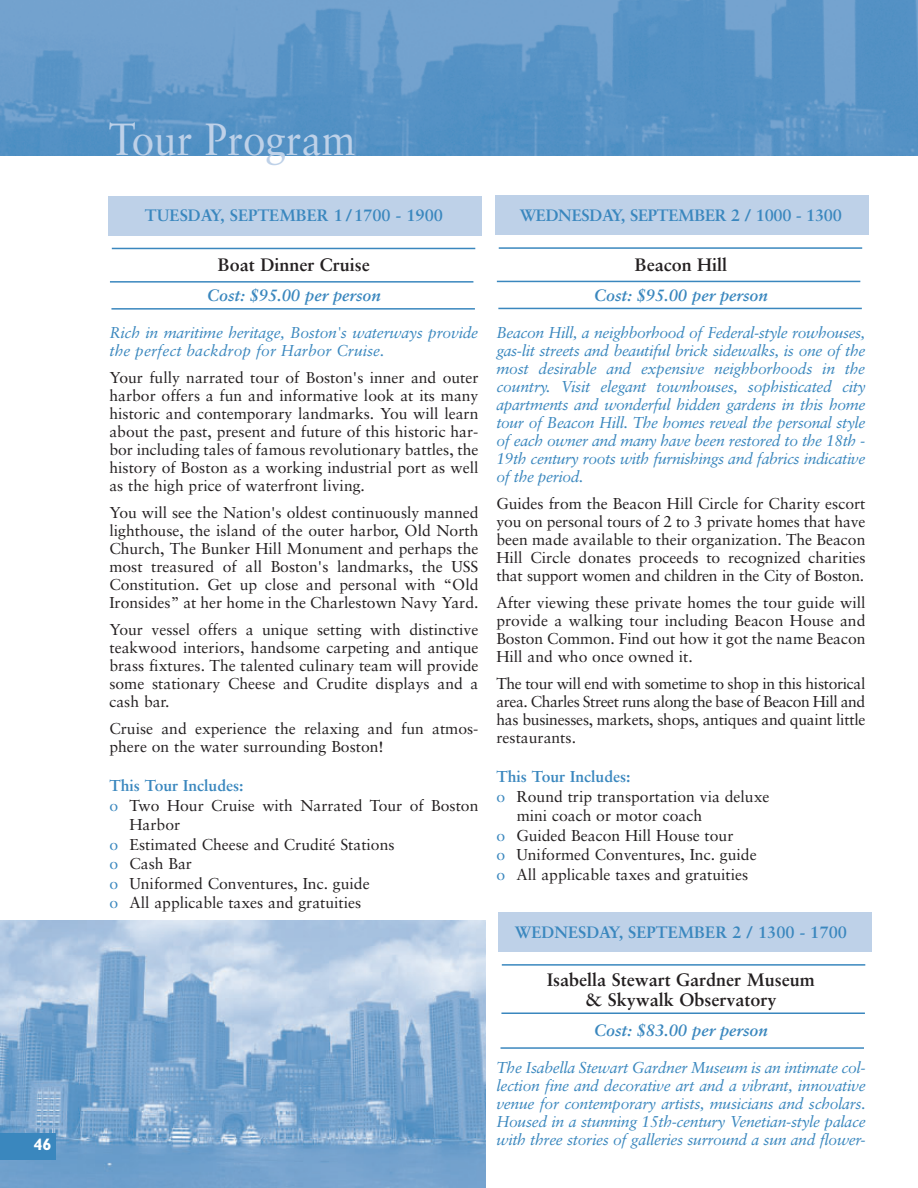
<style>
.page{position:relative;width:918px;height:1188px;background:#fff}
.page>*{position:absolute;margin:0;border:0;box-sizing:border-box;transform-origin:0 0}
.t1{font:45px "Sabon";color:#bed1e8;scale:.9 1}
.t2{font:700 18px/19.5px "Sabon";color:#231f20;text-align:center}
.t3{font:700 16.5px "Sabon";color:#3a87be}
.t4{font:italic 700 16.5px "Sabon";color:#3a87be}
.t5{font:700 16.5px "Gill Sans";color:#fff}
.t6{font:15.75px/18px "Sabon";color:#231f20;text-align:justify}
.t7{font:italic 15.75px/18px "Sabon";letter-spacing:-.02em;color:#3a87be;text-align:justify}
.t8{font:700 15.75px "Sabon";color:#3a87be}
.s1{color:#3a87be}
</style>
<div class="page">
<img style="left:1px;top:921px;width:484px;height:267px">
<div style="left:495px;top:195px;width:374px;height:40px;background:#bed1e8"></div>
<hr style="left:499px;top:247px;width:363px;height:2px;background:#3a87be">
<hr style="left:497px;top:281px;width:363px;height:1px;background:#3a87be">
<hr style="left:498px;top:308px;width:364px;height:1px;background:#3a87be">
<div style="left:498px;top:912px;width:374px;height:40px;background:#bed1e8"></div>
<hr style="left:502px;top:964px;width:363px;height:2px;background:#3a87be">
<hr style="left:501px;top:1012px;width:364px;height:2px;background:#3a87be">
<div style="left:108px;top:196px;width:374px;height:40px;background:#bed1e8"></div>
<img style="left:0;top:0;width:918px;height:155px">
<div style="left:0;top:1133px;width:55px;height:27px;background:#3a87be"></div>
<hr style="left:112px;top:248px;width:363px;height:1px;background:#3a87be">
<hr style="left:110px;top:281px;width:363px;height:2px;background:#3a87be">
<hr style="left:111px;top:308px;width:364px;height:2px;background:#3a87be">
<hr style="left:501px;top:1047px;width:363px;height:2px;background:#3a87be">
<p class="t5" style="left:33px;top:1138px;width:20px">46</p>
<h1 class="t1" style="left:109px;top:121px;width:276px">Tour Program</h1>
<p class="t3" style="left:145px;top:209px;width:300px">TUESDAY, SEPTEMBER 1 /1700 - 1900</p>
<p class="t2" style="left:218px;top:256px;width:154px">Boat Dinner Cruise</p>
<p class="t4" style="left:207px;top:288px;width:175px">Cost: $95.00 per person</p>
<p class="t7" style="left:109px;top:325px;width:370px">Rich in maritime heritage, Boston's waterways provide the perfect backdrop for Harbor Cruise.</p>
<p class="t6" style="left:109px;top:370px;width:371px">Your fully narrated tour of Boston's inner and outer harbor offers a fun and informative look at its many historic and contemporary landmarks. You will learn about the past, present and future of this historic har&shy;bor including tales of famous revolutionary battles, the history of Boston as a working industrial port as well as the high price of waterfront living.</p>
<p class="t6" style="left:109px;top:505px;width:371px">You will see the Nation's oldest continuously manned lighthouse, the island of the outer harbor, Old North Church, The Bunker Hill Monument and perhaps the most treasured of all Boston's landmarks, the USS Constitution. Get up close and personal with “Old Ironsides” at her home in the Charlestown Navy Yard.</p>
<p class="t6" style="left:109px;top:622px;width:371px">Your vessel offers a unique setting with distinctive teakwood interiors, handsome carpeting and antique brass fixtures. The talented culinary team will provide some stationary Cheese and Crudite displays and a cash bar.</p>
<p class="t6" style="left:109px;top:721px;width:371px">Cruise and experience the relaxing and fun atmos&shy;phere on the water surrounding Boston!</p>
<p class="t8" style="left:109px;top:779px;width:136px">This Tour Includes:</p>
<p class="t6" style="left:109px;top:797px;width:371px"><span class="s1">o</span> Two Hour Cruise with Narrated Tour of Boston</p>
<p class="t6" style="left:130px;top:817px;width:52px">Harbor</p>
<p class="t6" style="left:109px;top:836px;width:287px"><span class="s1">o</span> Estimated Cheese and Crudité Stations</p>
<p class="t6" style="left:109px;top:856px;width:84px"><span class="s1">o</span> Cash Bar</p>
<p class="t6" style="left:109px;top:875px;width:262px"><span class="s1">o</span> Uniformed Conventures, Inc. guide</p>
<p class="t6" style="left:109px;top:895px;width:253px"><span class="s1">o</span> All applicable taxes and gratuities</p>
<p class="t3" style="left:520px;top:209px;width:324px">WEDNESDAY, SEPTEMBER 2 / 1000 - 1300</p>
<p class="t2" style="left:635px;top:256px;width:94px">Beacon Hill</p>
<p class="t4" style="left:594px;top:288px;width:175px">Cost: $95.00 per person</p>
<p class="t7" style="left:496px;top:325px;width:371px">Beacon Hill, a neighborhood of Federal-style rowhouses, gas-lit streets and beautiful brick sidewalks, is one of the most desirable and expensive neighborhoods in the country. Visit elegant townhouses, sophisticated city apartments and wonderful hidden gardens in this home tour of Beacon Hill. The homes reveal the personal style of each owner and many have been restored to the 18th - 19th century roots with furnishings and fabrics indicative of the period.</p>
<p class="t6" style="left:496px;top:496px;width:371px">Guides from the Beacon Hill Circle for Charity escort you on personal tours of 2 to 3 private homes that have been made available to their organization. The Beacon Hill Circle donates proceeds to recognized charities that support women and children in the City of Boston.</p>
<p class="t6" style="left:496px;top:595px;width:371px">After viewing these private homes the tour guide will provide a walking tour including Beacon House and Boston Common. Find out how it got the name Beacon Hill and who once owned it.</p>
<p class="t6" style="left:496px;top:676px;width:371px">The tour will end with sometime to shop in this historical area. Charles Street runs along the base of Beacon Hill and has businesses, markets, shops, antiques and quaint little restaurants.</p>
<p class="t8" style="left:496px;top:770px;width:136px">This Tour Includes:</p>
<p class="t6" style="left:496px;top:788px;width:275px"><span class="s1">o</span> Round trip transportation via deluxe</p>
<p class="t6" style="left:517px;top:808px;width:187px">mini coach or motor coach</p>
<p class="t6" style="left:496px;top:827px;width:239px"><span class="s1">o</span> Guided Beacon Hill House tour</p>
<p class="t6" style="left:496px;top:847px;width:262px"><span class="s1">o</span> Uniformed Conventures, Inc. guide</p>
<p class="t6" style="left:496px;top:866px;width:253px"><span class="s1">o</span> All applicable taxes and gratuities</p>
<p class="t3" style="left:515px;top:926px;width:334px">WEDNESDAY, SEPTEMBER 2 / 1300 - 1700</p>
<p class="t2" style="left:547px;top:972px;width:269px">Isabella Stewart Gardner Museum &amp; Skywalk Observatory</p>
<p class="t4" style="left:594px;top:1023px;width:175px">Cost: $83.00 per person</p>
<p class="t7" style="left:496px;top:1060px;width:371px">The Isabella Stewart Gardner Museum is an intimate col&shy;lection fine and decorative art and a vibrant, innovative venue for contemporary artists, musicians and scholars.<br>Housed in a stunning 15th-century Venetian-style palace with three stories of galleries surround a sun and flower-</p>
</div>
